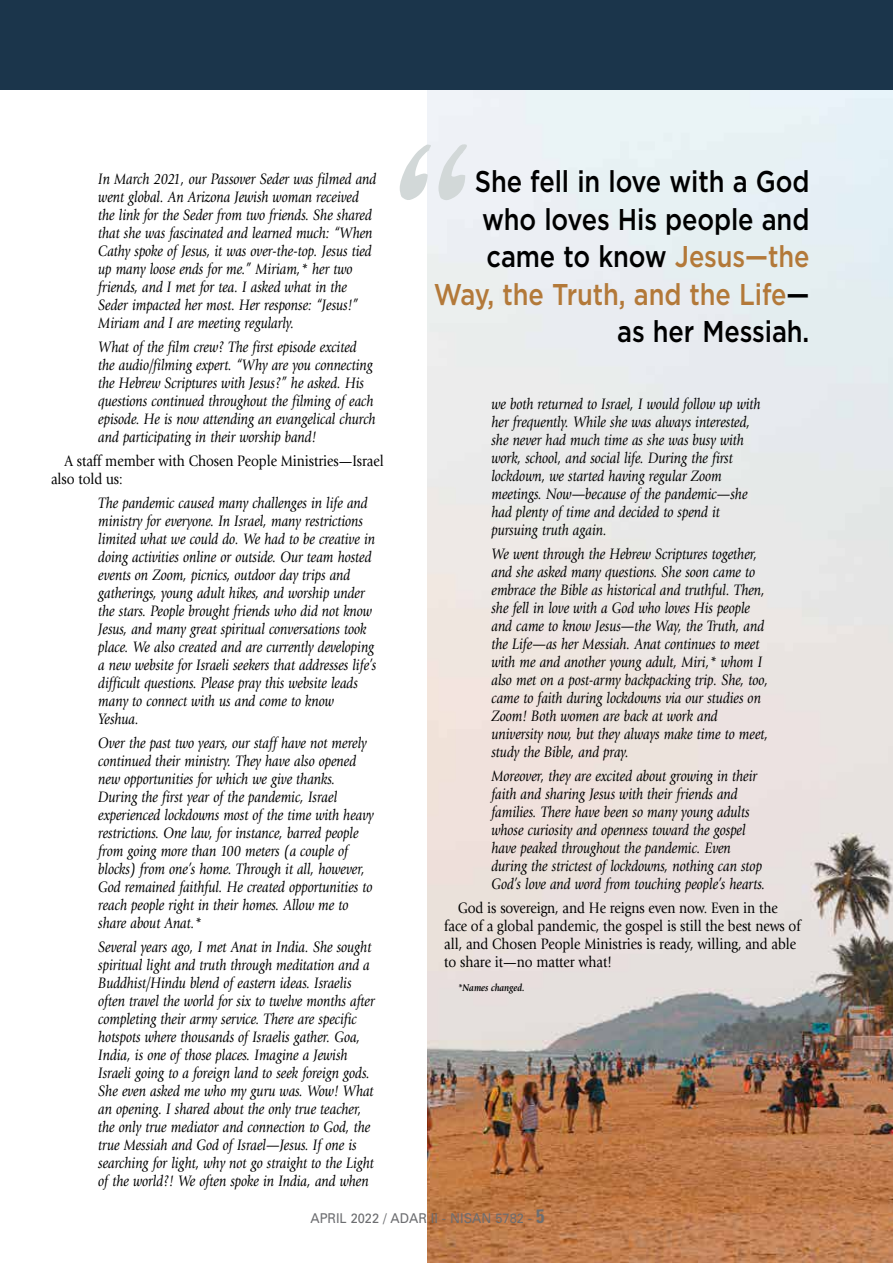
<style>
.page{position:relative;width:893px;height:1263px;background:#fff}
.page>*{position:absolute;margin:0;border:0;box-sizing:border-box;transform-origin:0 0}
.t1{font:500 30px/37.5px "Gotham";letter-spacing:-.005em;color:#000;text-align:right;scale:.85 1}
.t2{font:italic 15.75px/18px "Giovanni";letter-spacing:-.005em;color:#000;scale:.87 1}
.t3{font:15.75px/18px "Giovanni";letter-spacing:-.005em;color:#000;scale:.87 1}
.t4{font:13.5px "Univers";color:#6d6e71;scale:.95 1}
.t5{font:italic 700 10.5px "Giovanni";letter-spacing:-.005em;color:#000;scale:.87 1}
.s1{color:#b37939}
.s2{font-weight:700;font-stretch:condensed;font-size:19.5px}
</style>
<div class="page">
<img style="left:427px;top:89px;width:466px;height:1174px">
<svg style="left:400px;top:144px;width:67px;height:57px"></svg>
<div style="left:0;top:0;width:893px;height:89px;background:#1b354b"></div>
<p class="t2" style="left:98px;top:170px;width:321px">In March 2021, our Passover Seder was filmed and went global. An Arizona Jewish woman received the link for the Seder from two friends. She shared that she was fascinated and learned much: “When Cathy spoke of Jesus, it was over-the-top. Jesus tied up many loose ends for me.” Miriam,* her two friends, and I met for tea. I asked what in the Seder impacted her most. Her response: “Jesus!” Miriam and I are meeting regularly.</p>
<p class="t2" style="left:98px;top:338px;width:320px">What of the film crew? The first episode excited the audio/filming expert. “Why are you connecting the Hebrew Scriptures with Jesus?” he asked. His questions continued throughout the filming of each episode. He is now attending an evangelical church and participating in their worship band!</p>
<p class="t3" style="left:51px;top:452px;width:384px;text-indent:13px">A staff member with Chosen People Ministries—Israel also told us:</p>
<p class="t2" style="left:98px;top:494px;width:321px">The pandemic caused many challenges in life and ministry for everyone. In Israel, many restrictions limited what we could do. We had to be creative in doing activities online or outside. Our team hosted events on Zoom, picnics, outdoor day trips and gatherings, young adult hikes, and worship under the stars. People brought friends who did not know Jesus, and many great spiritual conversations took place. We also created and are currently developing a new website for Israeli seekers that addresses life’s difficult questions. Please pray this website leads many to connect with us and come to know Yeshua.</p>
<p class="t2" style="left:98px;top:734px;width:318px">Over the past two years, our staff have not merely continued their ministry. They have also opened new opportunities for which we give thanks.<br>During the first year of the pandemic, Israel experienced lockdowns most of the time with heavy restrictions. One law, for instance, barred people from going more than 100 meters (a couple of blocks) from one’s home. Through it all, however, God remained faithful. He created opportunities to reach people right in their homes. Allow me to share about Anat.*</p>
<p class="t2" style="left:98px;top:938px;width:320px">Several years ago, I met Anat in India. She sought spiritual light and truth through meditation and a Buddhist/Hindu blend of eastern ideas. Israelis often travel the world for six to twelve months after completing their army service. There are specific hotspots where thousands of Israelis gather. Goa, India, is one of those places. Imagine a Jewish Israeli going to a foreign land to seek foreign gods.<br>She even asked me who my guru was. Wow! What an opening. I shared about the only true teacher, the only true mediator and connection to God, the true Messiah and God of Israel—Jesus. If one is searching for light, why not go straight to the Light of the world?! We often spoke in India, and when</p>
<h1 class="t1" style="left:434px;top:162px;width:443px">She fell in love with a God who loves His people and came to know <span class="s1">Jesus—the<br>Way, the Truth, and the Life</span>— as her Messiah.</h1>
<p class="t2" style="left:491px;top:395px;width:311px">we both returned to Israel, I would follow up with her frequently. While she was always interested, she never had much time as she was busy with work, school, and social life. During the first lockdown, we started having regular Zoom meetings. Now—because of the pandemic—she had plenty of time and decided to spend it pursuing truth again.</p>
<p class="t2" style="left:491px;top:545px;width:320px">We went through the Hebrew Scriptures together, and she asked many questions. She soon came to embrace the Bible as historical and truthful. Then, she fell in love with a God who loves His people and came to know Jesus—the Way, the Truth, and the Life—as her Messiah. Anat continues to meet with me and another young adult, Miri,* whom I also met on a post-army backpacking trip. She, too, came to faith during lockdowns via our studies on Zoom! Both women are back at work and university now, but they always make time to meet, study the Bible, and pray.</p>
<p class="t2" style="left:491px;top:767px;width:316px">Moreover, they are excited about growing in their faith and sharing Jesus with their friends and families. There have been so many young adults whose curiosity and openness toward the gospel have peaked throughout the pandemic. Even during the strictest of lockdowns, nothing can stop God’s love and word from touching people’s hearts.</p>
<p class="t3" style="left:444px;top:899px;width:411px;text-indent:13px">God is sovereign, and He reigns even now. Even in the face of a global pandemic, the gospel is still the best news of all, and Chosen People Ministries is ready, willing, and able to share it—no matter what!</p>
<p class="t5" style="left:458px;top:982px;width:79px">*Names changed.</p>
<p class="t4" style="left:310px;top:1210px;width:248px">APRIL 2022 / ADAR II - NISAN 5782 - <span class="s2">5</span></p>
</div>
